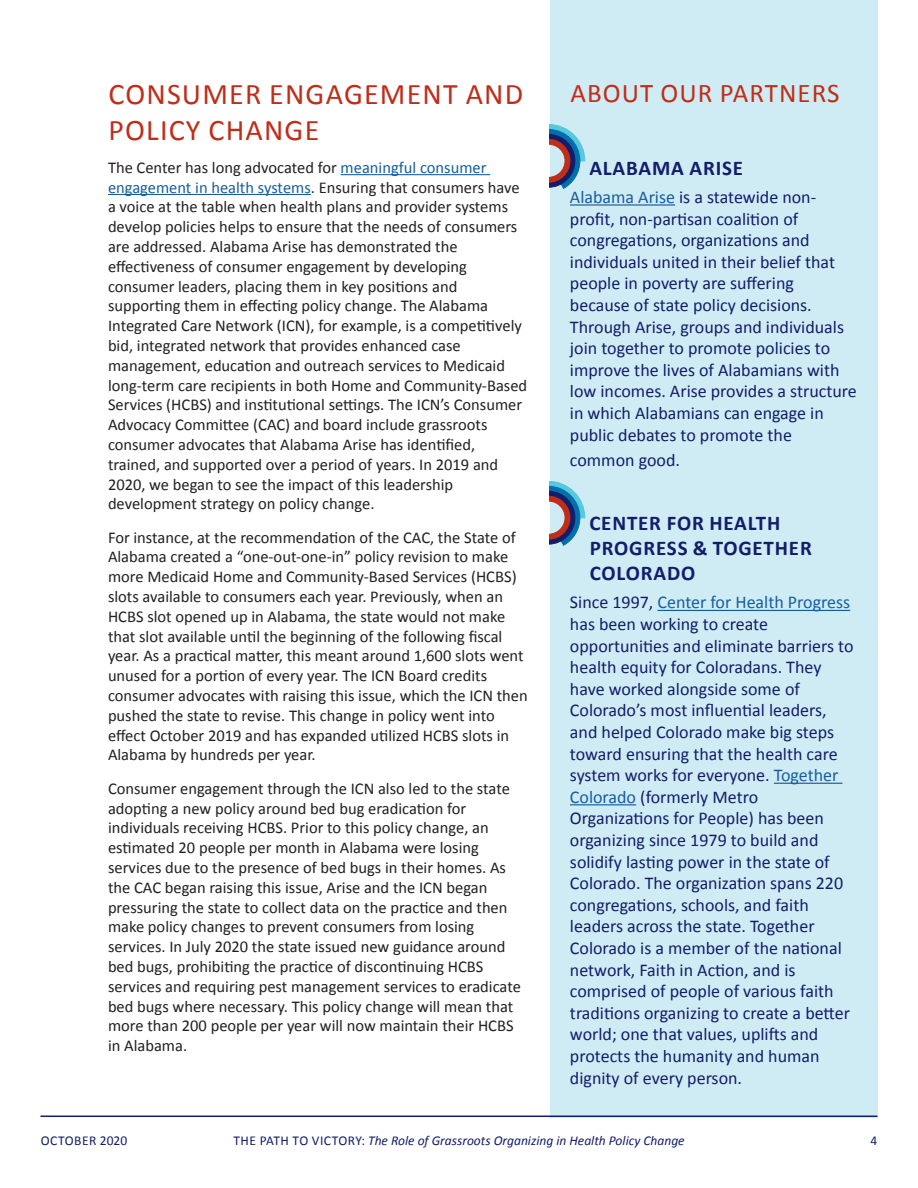
<style>
.page{position:relative;width:918px;height:1188px;background:#fff}
.page>*{position:absolute;margin:0;border:0;box-sizing:border-box;transform-origin:0 0}
.t1{font:30px/36px "Calibri";letter-spacing:.04em;color:#c02d19}
.t2{font:27px "Calibri";letter-spacing:.04em;color:#c02d19}
.t3{font:700 21px/25.2px "Calibri";letter-spacing:.04em;color:#131d6a}
.t4{font:18px/21.6px "Calibri";color:#131d6a}
.t5{font:16.5px/19.8px "Calibri";color:#231f20}
.t6{font:italic 13.5px "Calibri";color:#131d6a}
.t7{font:13.5px "Calibri";letter-spacing:.04em;color:#131d6a}
.s1{color:#175d9e}
.s2{font-style:normal}
</style>
<div class="page">
<div style="left:550px;top:0;width:328px;height:1117px;background:#cfecf4"></div>
<hr style="left:570px;top:204px;width:105px;height:2px;background:#175d9e">
<hr style="left:658px;top:610px;width:192px;height:1px;background:#175d9e">
<hr style="left:774px;top:783px;width:69px;height:1px;background:#175d9e">
<hr style="left:570px;top:804px;width:66px;height:1px;background:#175d9e">
<hr style="left:40px;top:1116px;width:838px;height:1px;background:#131d6a">
<hr style="left:341px;top:174px;width:149px;height:1px;background:#175d9e">
<hr style="left:108px;top:194px;width:203px;height:1px;background:#175d9e">
<svg style="left:550px;top:124px;width:35px;height:64px"></svg>
<svg style="left:550px;top:481px;width:35px;height:64px"></svg>
<h1 class="t1" style="left:109px;top:76px;width:416px">CONSUMER ENGAGEMENT AND<br>POLICY CHANGE</h1>
<p class="t5" style="left:108px;top:157px;width:421px">The Center has long advocated for <span class="s1">meaningful consumer engagement in health systems</span>. Ensuring that consumers have a voice at the table when health plans and provider systems develop policies helps to ensure that the needs of consumers are addressed. Alabama Arise has demonstrated the effectiveness of consumer engagement by developing consumer leaders, placing them in key positions and supporting them in effecting policy change. The Alabama Integrated Care Network (ICN), for example, is a competitively bid, integrated network that provides enhanced case management, education and outreach services to Medicaid long-term care recipients in both Home and Community-Based Services (HCBS) and institutional settings. The ICN’s Consumer Advocacy Committee (CAC) and board include grassroots consumer advocates that Alabama Arise has identified, trained, and supported over a period of years. In 2019 and 2020, we began to see the impact of this leadership development strategy on policy change.</p>
<p class="t5" style="left:108px;top:527px;width:421px">For instance, at the recommendation of the CAC, the State of Alabama created a “one-out-one-in” policy revision to make more Medicaid Home and Community-Based Services (HCBS) slots available to consumers each year. Previously, when an HCBS slot opened up in Alabama, the state would not make that slot available until the beginning of the following fiscal year. As a practical matter, this meant around 1,600 slots went unused for a portion of every year. The ICN Board credits consumer advocates with raising this issue, which the ICN then pushed the state to revise. This change in policy went into effect October 2019 and has expanded utilized HCBS slots in Alabama by hundreds per year.</p>
<p class="t5" style="left:108px;top:778px;width:414px">Consumer engagement through the ICN also led to the state adopting a new policy around bed bug eradication for individuals receiving HCBS. Prior to this policy change, an estimated 20 people per month in Alabama were losing services due to the presence of bed bugs in their homes. As the CAC began raising this issue, Arise and the ICN began pressuring the state to collect data on the practice and then make policy changes to prevent consumers from losing services. In July 2020 the state issued new guidance around bed bugs, prohibiting the practice of discontinuing HCBS services and requiring pest management services to eradicate bed bugs where necessary. This policy change will mean that more than 200 people per year will now maintain their HCBS in Alabama.</p>
<h2 class="t2" style="left:570px;top:76px;width:271px">ABOUT OUR PARTNERS</h2>
<p class="t3" style="left:589px;top:155px;width:155px">ALABAMA ARISE</p>
<p class="t4" style="left:570px;top:186px;width:288px"><span class="s1">Alabama Arise</span> is a statewide non&shy;profit, non-partisan coalition of congregations, organizations and individuals united in their belief that people in poverty are suffering because of state policy decisions.<br>Through Arise, groups and individuals join together to promote policies to improve the lives of Alabamians with low incomes. Arise provides a structure in which Alabamians can engage in public debates to promote the</p>
<p class="t4" style="left:570px;top:449px;width:112px">common good.</p>
<p class="t3" style="left:589px;top:510px;width:224px">CENTER FOR HEALTH<br>PROGRESS &amp; TOGETHER<br>COLORADO</p>
<p class="t4" style="left:570px;top:592px;width:285px">Since 1997, <span class="s1">Center for Health Progress </span>has been working to create opportunities and eliminate barriers to health equity for Coloradans. They have worked alongside some of Colorado’s most influential leaders, and helped Colorado make big steps toward ensuring that the health care system works for everyone. <span class="s1">Together Colorado</span> (formerly Metro Organizations for People) has been organizing since 1979 to build and solidify lasting power in the state of Colorado. The organization spans 220 congregations, schools, and faith leaders across the state. Together Colorado is a member of the national network, Faith in Action, and is comprised of people of various faith traditions organizing to create a better world; one that values, uplifts and protects the humanity and human dignity of every person.</p>
<p class="t7" style="left:41px;top:1132px;width:88px">OCTOBER 2020</p>
<p class="t6" style="left:234px;top:1131px;width:453px"><span class="s2">THE PATH TO VICTORY:</span> The Role of Grassroots Organizing in Health Policy Change</p>
<p class="t7" style="left:871px;top:1132px;width:8px">4</p>
</div>
